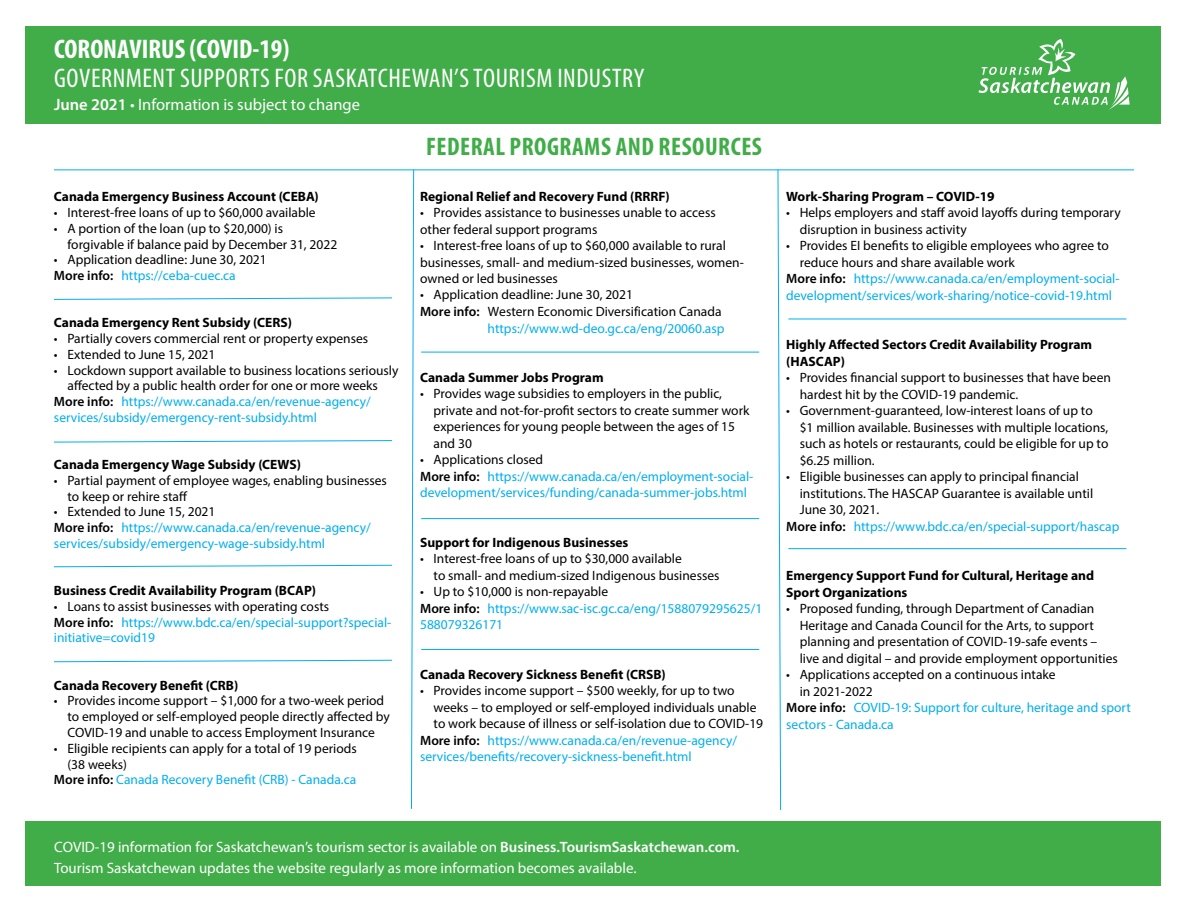
<style>
.page{position:relative;width:1188px;height:918px;background:#fff}
.page>*{position:absolute;margin:0;border:0;box-sizing:border-box;transform-origin:0 0}
.t1{font:condensed 27px "Myriad Pro";letter-spacing:.02em;color:#fff}
.t2{font:700 condensed 27px "Myriad Pro";color:#fff}
.t3{font:700 condensed 25.5px "Myriad Pro";letter-spacing:.02em;color:#41ad49}
.t4{font:16.5px "Myriad Pro";color:#fff}
.t5{font:15px/21.6px "Myriad Pro";color:#fff}
.t6{font:13.5px/16.5px "Myriad Pro";color:#000}
.t7{font:13.5px/15.8px "Myriad Pro";color:#00aeef}
.t8{font:700 13.5px/16.5px "Myriad Pro";color:#000}
.s1{font-weight:600}
.s2{color:#00aeef}
.s3{font-weight:600;color:#000}
.s4{color:#000}
</style>
<div class="page">
<div style="left:26px;top:26px;width:1135px;height:97px;background:#41ad49"></div>
<svg style="left:978px;top:39px;width:152px;height:71px"></svg>
<svg style="left:411px;top:169px;width:3px;height:640px"></svg>
<svg style="left:777px;top:169px;width:4px;height:641px"></svg>
<svg style="left:54px;top:297px;width:338px;height:3px"></svg>
<svg style="left:54px;top:440px;width:338px;height:3px"></svg>
<svg style="left:54px;top:565px;width:338px;height:3px"></svg>
<hr style="left:421px;top:352px;width:338px;height:1px;background:#00aeef">
<hr style="left:421px;top:518px;width:338px;height:1px;background:#00aeef">
<hr style="left:421px;top:649px;width:338px;height:1px;background:#00aeef">
<hr style="left:788px;top:319px;width:338px;height:1px;background:#00aeef">
<hr style="left:788px;top:548px;width:338px;height:1px;background:#00aeef">
<div style="left:26px;top:821px;width:1135px;height:65px;background:#41ad49"></div>
<hr style="left:54px;top:170px;width:1080px;height:1px;background:#00aeef">
<svg style="left:54px;top:660px;width:338px;height:3px"></svg>
<h1 class="t2" style="left:54px;top:32px;width:237px">CORONAVIRUS (COVID-19)</h1>
<h1 class="t1" style="left:54px;top:62px;width:592px">GOVERNMENT SUPPORTS FOR SASKATCHEWAN’STOURISM INDUSTRY</h1>
<p class="t4" style="left:54px;top:94px;width:308px"><span class="s1">June 2021</span> • Information is subject to change</p>
<p class="t8" style="left:54px;top:188px;width:266px">Canada Emergency Business Account (CEBA)</p>
<p class="t6" style="left:54px;top:204px;width:263px">• Interest-free loans of up to $60,000 available</p>
<p class="t6" style="left:67px;top:220px;width:271px;line-height:15.8px;text-indent:-14px">• A portion of the loan (up to $20,000) is forgivable if balance paid by December 31, 2022</p>
<p class="t6" style="left:54px;top:252px;width:214px;line-height:15.8px">• Application deadline: June 30, 2021<br><span class="s1">More info:</span> <span class="s2">https://ceba-cuec.ca</span></p>
<p class="t8" style="left:54px;top:314px;width:239px">Canada Emergency Rent Subsidy (CERS)</p>
<p class="t6" style="left:54px;top:330px;width:316px">• Partially covers commercial rent or property expenses</p>
<p class="t6" style="left:54px;top:346px;width:163px">• Extended to June 15, 2021</p>
<p class="t6" style="left:54px;top:362px;width:346px">• Lockdown support available to business locations seriously</p>
<p class="t6" style="left:67px;top:377px;width:312px">affected by a public health order for one or more weeks</p>
<p class="t7" style="left:54px;top:394px;width:318px"><span class="s3">More info:</span> https://www.canada.ca/en/revenue-agency/</p>
<p class="t7" style="left:54px;top:409px;width:265px">services/subsidy/emergency-rent-subsidy.html</p>
<p class="t8" style="left:54px;top:456px;width:249px">Canada Emergency Wage Subsidy (CEWS)</p>
<p class="t6" style="left:67px;top:472px;width:321px;line-height:15.8px;text-indent:-14px">• Partial payment of employee wages, enabling businesses to keep or rehire staff</p>
<p class="t7" style="left:54px;top:504px;width:318px"><span class="s4">• Extended to June 15, 2021<br></span><span class="s3">More info:</span> https://www.canada.ca/en/revenue-agency/ services/subsidy/emergency-wage-subsidy.html</p>
<p class="t8" style="left:54px;top:582px;width:264px">Business Credit Availability Program (BCAP)</p>
<p class="t7" style="left:54px;top:598px;width:339px"><span class="s4">• Loans to assist businesses with operating costs<br></span><span class="s3">More info:</span> https://www.bdc.ca/en/special-support?special&shy;initiative=covid19</p>
<p class="t8" style="left:54px;top:676px;width:186px">Canada Recovery Benefit (CRB)</p>
<p class="t6" style="left:67px;top:693px;width:324px;line-height:15.8px;text-indent:-14px">• Provides income support – $1,000 for a two-week period to employed or self-employed people directly affected by<br>COVID-19 and unable to access Employment Insurance</p>
<p class="t6" style="left:54px;top:740px;width:304px">• Eligible recipients can apply for a total of 19 periods</p>
<p class="t6" style="left:67px;top:756px;width:61px">(38 weeks)</p>
<p class="t7" style="left:54px;top:772px;width:304px"><span class="s3">More info:</span> Canada Recovery Benefit (CRB) - Canada.ca</p>
<h2 class="t3" style="left:426px;top:131px;width:337px">FEDERAL PROGRAMS AND RESOURCES</h2>
<p class="t8" style="left:420px;top:187px;width:251px">Regional Relief and Recovery Fund (RRRF)</p>
<p class="t6" style="left:420px;top:204px;width:297px">• Provides assistance to businesses unable to access other federal support programs</p>
<p class="t6" style="left:420px;top:237px;width:325px">• Interest-free loans of up to $60,000 available to rural businesses, small- and medium-sized businesses, women&shy;owned or led businesses</p>
<p class="t6" style="left:420px;top:286px;width:214px">• Application deadline: June 30, 2021</p>
<p class="t6" style="left:420px;top:303px;width:303px"><span class="s1">More info:</span> Western Economic Diversification Canada</p>
<p class="t7" style="left:488px;top:320px;width:238px">https://www.wd-deo.gc.ca/eng/20060.asp</p>
<p class="t8" style="left:420px;top:369px;width:185px">Canada Summer Jobs Program</p>
<p class="t6" style="left:434px;top:386px;width:317px;text-indent:-14px">• Provides wage subsidies to employers in the public, private and not-for-profit sectors to create summer work experiences for young people between the ages of 15 and 30</p>
<p class="t7" style="left:420px;top:451px;width:335px;line-height:16.5px"><span class="s4">• Applications closed<br></span><span class="s3">More info:</span> https://www.canada.ca/en/employment-social&shy;development/services/funding/canada-summer-jobs.html</p>
<p class="t8" style="left:420px;top:534px;width:210px">Support for Indigenous Businesses</p>
<p class="t6" style="left:434px;top:550px;width:287px;text-indent:-14px">• Interest-free loans of up to $30,000 available<br>to small- and medium-sized Indigenous businesses</p>
<p class="t7" style="left:420px;top:583px;width:344px;line-height:16.5px"><span class="s4">• Up to $10,000 is non-repayable<br></span><span class="s3">More info:</span> https://www.sac-isc.gc.ca/eng/1588079295625/1<br>588079326171</p>
<p class="t8" style="left:420px;top:666px;width:247px">Canada Recovery Sickness Benefit (CRSB)</p>
<p class="t6" style="left:420px;top:682px;width:316px">• Provides income support – $500 weekly, for up to two</p>
<p class="t6" style="left:434px;top:699px;width:324px">weeks – to employed or self-employed individuals unable</p>
<p class="t6" style="left:434px;top:715px;width:331px">to work because of illness or self-isolation due to COVID-19</p>
<p class="t7" style="left:420px;top:732px;width:318px"><span class="s3">More info:</span> https://www.canada.ca/en/revenue-agency/</p>
<p class="t7" style="left:420px;top:749px;width:273px">services/benefits/recovery-sickness-benefit.html</p>
<p class="t5" style="left:54px;top:836px;width:687px">COVID-19 information for Saskatchewan’s tourism sector is available on <span class="s1">Business.TourismSaskatchewan.com.<br></span>Tourism Saskatchewan updates the website regularly as more information becomes available.</p>
<p class="t8" style="left:786px;top:187px;width:210px">Work-Sharing Program – COVID-19</p>
<p class="t6" style="left:800px;top:204px;width:323px;text-indent:-14px">• Helps employers and staff avoid layoffs during temporary disruption in business activity</p>
<p class="t6" style="left:786px;top:237px;width:324px">• Provides EI benefits to eligible employees who agree to</p>
<p class="t6" style="left:800px;top:254px;width:217px">reduce hours and share available work</p>
<p class="t7" style="left:786px;top:270px;width:335px"><span class="s3">More info:</span> https://www.canada.ca/en/employment-social-</p>
<p class="t7" style="left:786px;top:287px;width:327px">development/services/work-sharing/notice-covid-19.html</p>
<p class="t8" style="left:786px;top:336px;width:308px">Highly Affected Sectors Credit Availability Program (HASCAP)</p>
<p class="t6" style="left:800px;top:369px;width:313px;text-indent:-14px">• Provides financial support to businesses that have been hardest hit by the COVID-19 pandemic.</p>
<p class="t6" style="left:800px;top:402px;width:310px;text-indent:-14px">• Government-guaranteed, low-interest loans of up to $1 million available. Businesses with multiple locations, such as hotels or restaurants, could be eligible for up to $6.25 million.</p>
<p class="t6" style="left:786px;top:468px;width:294px">• Eligible businesses can apply to principal financial</p>
<p class="t6" style="left:800px;top:485px;width:295px">institutions. The HASCAP Guarantee is available until</p>
<p class="t6" style="left:800px;top:501px;width:81px">June 30, 2021.</p>
<p class="t7" style="left:786px;top:518px;width:335px"><span class="s3">More info:</span> https://www.bdc.ca/en/special-support/hascap</p>
<p class="t8" style="left:786px;top:567px;width:309px">Emergency Support Fund for Cultural, Heritage and<br>Sport Organizations</p>
<p class="t6" style="left:800px;top:600px;width:320px;text-indent:-14px">• Proposed funding, through Department of Canadian Heritage and Canada Council for the Arts, to support planning and presentation of COVID-19-safe events – live and digital – and provide employment opportunities</p>
<p class="t6" style="left:786px;top:666px;width:271px">• Applications accepted on a continuous intake</p>
<p class="t6" style="left:800px;top:683px;width:75px">in 2021-2022</p>
<p class="t7" style="left:786px;top:699px;width:346px"><span class="s3">More info:</span> COVID-19: Support for culture, heritage and sport</p>
<p class="t7" style="left:786px;top:716px;width:109px">sectors - Canada.ca</p>
</div>
